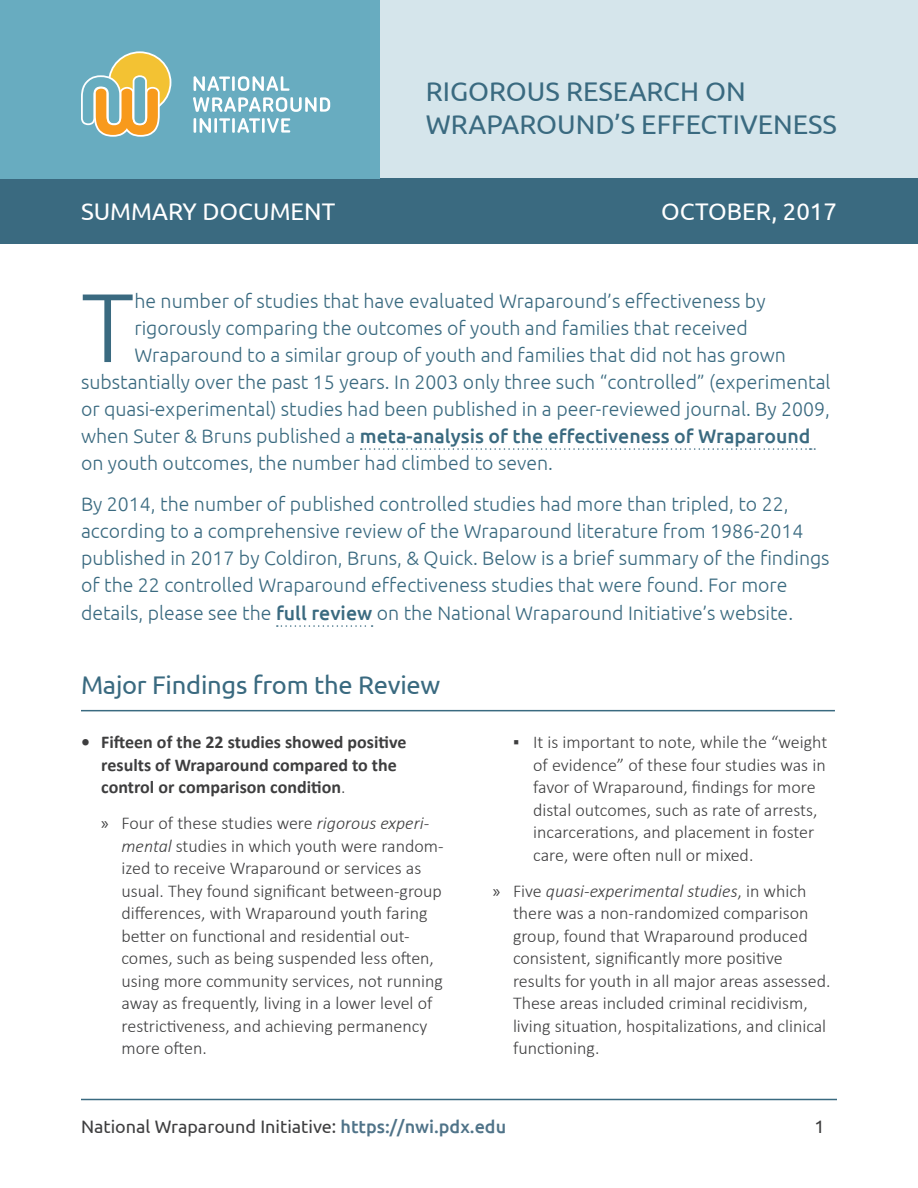
<style>
.page{position:relative;width:918px;height:1188px;background:#fff}
.page>*{position:absolute;margin:0;border:0;box-sizing:border-box;transform-origin:0 0}
.t1{font:300 97.35px "Ubuntu";color:#3a6a80}
.t2{font:27px/32.4px "Ubuntu";color:#3a6a80}
.t3{font:25.5px "Ubuntu";letter-spacing:-.01em;color:#3a6a80}
.t4{font:24px "Ubuntu";color:#fff}
.t5{font:300 19.5px/27.3px "Ubuntu";color:#3a6a80}
.t6{font:500 19.5px "Ubuntu";color:#3a6a80}
.t7{font:italic 300 18.15px "Calibri";color:#3e3e3f}
.t8{font:300 18px/22.5px "Calibri";color:#3e3e3f}
.t9{font:700 18px/22.5px "Calibri";color:#3e3e3f}
.t10{font:18px "Ubuntu";color:#3e3e3f}
.s1{font-weight:300}
.s2{font-weight:500}
.s3{font-family:"Myriad Pro";font-weight:400}
.s4{font-style:italic}
.s5{font-weight:400}
.s6{font-family:"Myriad Pro";font-weight:400;font-style:normal;font-size:18px}
.s7{font-style:normal;font-size:18px}
.s8{font-weight:500;color:#4f7388}
</style>
<div class="page">
<div style="left:343px;top:0;width:575px;height:179px;background:#d5e5eb"></div>
<hr style="left:81px;top:710px;width:754px;height:1px;background:#3a6a80">
<div style="left:0;top:179px;width:918px;height:65px;background:#3a6a80"></div>
<div style="left:0;top:0;width:379px;height:179px;background:#68acc0"></div>
<svg style="left:361px;top:448px;width:454px;height:2px"></svg>
<svg style="left:277px;top:625px;width:96px;height:2px"></svg>
<div style="left:109px;top:52px;width:62px;height:61px;background:#f3c233;border-radius:50%"></div>
<div style="left:108px;top:51px;width:63px;height:63px;border:2px solid #fff;border-radius:50%"></div>
<svg style="left:194px;top:76px;width:95px;height:15px"></svg>
<svg style="left:193px;top:97px;width:137px;height:15px"></svg>
<svg style="left:194px;top:118px;width:96px;height:15px"></svg>
<svg style="left:81px;top:75px;width:79px;height:62px"></svg>
<hr style="left:81px;top:1099px;width:756px;height:1px;background:#3a6a80">
<p class="t2" style="left:426px;top:75px;width:413px">RIGOROUS RESEARCH ON<br>WRAPAROUND’S EFFECTIVENESS</p>
<p class="t4" style="left:81px;top:197px;width:256px">SUMMARY DOCUMENT</p>
<p class="t4" style="left:661px;top:197px;width:177px">OCTOBER, 2017</p>
<p class="t1" style="left:81px;top:269px;width:55px">T</p>
<p class="t5" style="left:134px;top:287px;width:633px">he number of studies that have evaluated Wraparound’s effectiveness by</p>
<p class="t5" style="left:134px;top:314px;width:615px">rigorously comparing the outcomes of youth and families that received</p>
<p class="t5" style="left:134px;top:341px;width:653px">Wraparound to a similar group of youth and families that did not has grown</p>
<p class="t5" style="left:81px;top:368px;width:751px">substantially over the past 15 years. In 2003 only three such “controlled” (experimental</p>
<p class="t5" style="left:81px;top:395px;width:751px">or quasi-experimental) studies had been published in a peer-reviewed journal. By 2009,</p>
<p class="t6" style="left:81px;top:424px;width:731px"><span class="s1">when Suter &amp; Bruns published a</span> meta-analysis of the effectiveness of Wraparound</p>
<p class="t5" style="left:81px;top:449px;width:474px">on youth outcomes, the number had climbed to seven.</p>
<p class="t5" style="left:81px;top:489px;width:750px">By 2014, the number of published controlled studies had more than tripled, to 22, according to a comprehensive review of the Wraparound literature from 1986-2014 published in 2017 by Coldiron, Bruns, &amp; Quick. Below is a brief summary of the findings of the 22 controlled Wraparound effectiveness studies that were found. For more details, please see the <span class="s2">full review</span> on the National Wraparound Initiative’s website.</p>
<p class="t3" style="left:81px;top:670px;width:361px">Major Findings from the Review</p>
<p class="t9" style="left:101px;top:731px;width:307px;text-indent:-20px">• Fifteen of the 22 studies showed positive results of Wraparound compared to the control or comparison condition<span class="s1">.</span></p>
<p class="t8" style="left:122px;top:812px;width:324px;text-indent:-20px"><span class="s3">»</span> Four of these studies were <span class="s4">rigorous experi&shy;mental</span> studies in which youth were random&shy;ized to receive Wraparound or services as usual. They found significant between-group differences, with Wraparound youth faring better on functional and residential out&shy;comes, such as being suspended less often, using more community services, not running away as frequently, living in a lower level of restrictiveness, and achieving permanency more often.</p>
<p class="t8" style="left:533px;top:731px;width:296px;text-indent:-20px"><span class="s5">▪</span> It is important to note, while the “weight of evidence” of these four studies was in favor of Wraparound, findings for more distal outcomes, such as rate of arrests, incarcerations, and placement in foster care, were often null or mixed.</p>
<p class="t7" style="left:493px;top:880px;width:315px"><span class="s6">»</span> <span class="s7">Five</span> quasi-experimental studies<span class="s7">, in which</span></p>
<p class="t8" style="left:513px;top:902px;width:319px">there was a non-randomized comparison group, found that Wraparound produced consistent, significantly more positive results for youth in all major areas assessed.<br>These areas included criminal recidivism, living situation, hospitalizations, and clinical functioning.</p>
<p class="t10" style="left:81px;top:1116px;width:427px">National Wraparound Initiative: <span class="s8">https://nwi.pdx.edu</span></p>
<p class="t10" style="left:815px;top:1116px;width:12px">1</p>
</div>
